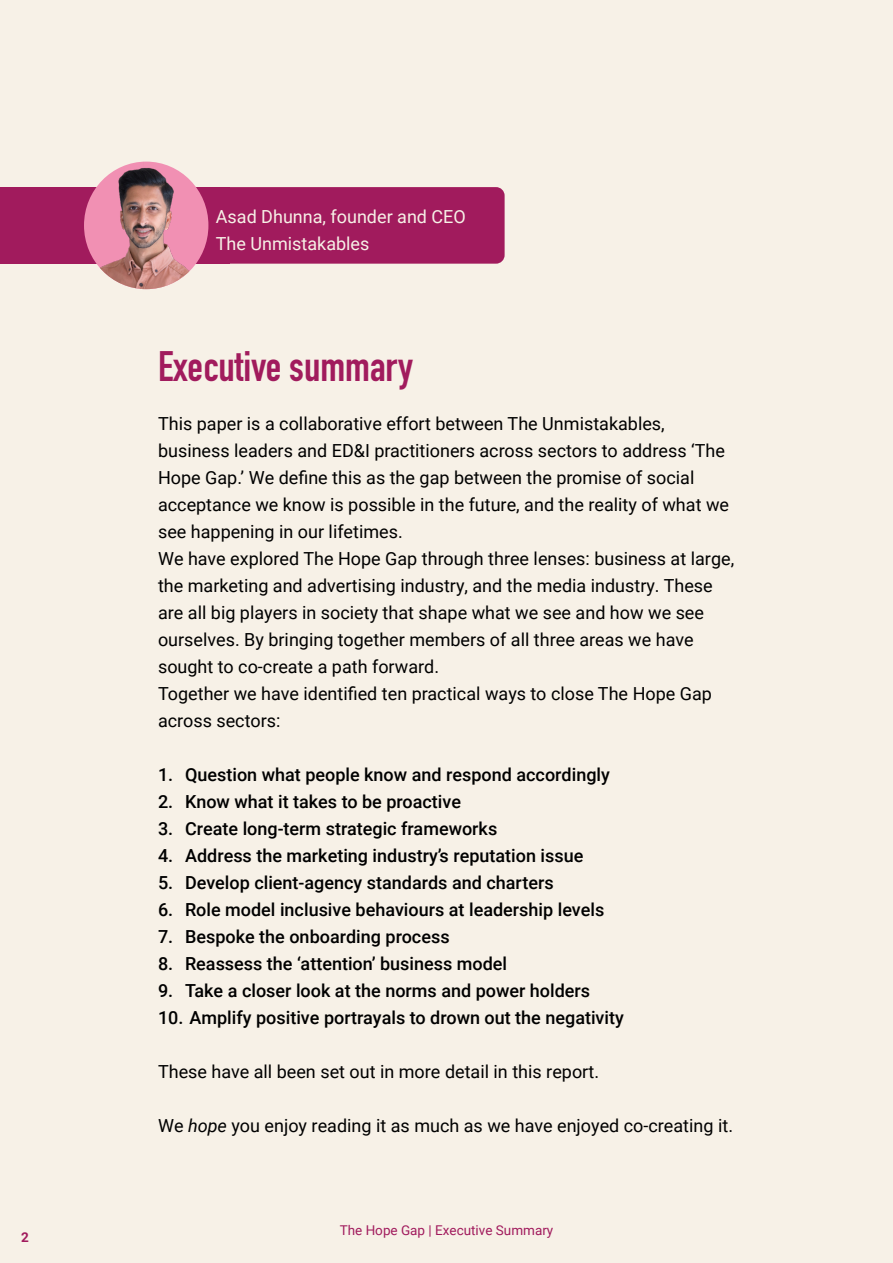
<style>
.page{position:relative;width:893px;height:1263px;background:#f7f1e7}
.page>*{position:absolute;margin:0;border:0;box-sizing:border-box;transform-origin:0 0}
.t1{font:700 42px "DIN Condensed";color:#a11b5d}
.t2{font:18px/27px "Roboto";color:#000}
.t3{font:500 18px "Roboto";color:#000}
.t4{font:18px/27px "Roboto";color:#f7f1e7}
.t5{font:13.5px "Roboto";color:#a11b5d}
.t6{font:700 13.5px "Roboto";color:#a11b5d}
.s1{font-style:italic}
</style>
<div class="page">
<div style="left:0;top:187px;width:229px;height:77px;background:#a11b5d"></div>
<div style="left:207px;top:187px;width:298px;height:77px;background:#a11b5d;border-radius:9px"></div>
<img style="left:84px;top:162px;width:124px;height:127px">
<p class="t4" style="left:216px;top:202px;width:252px">Asad Dhunna, founder and CEO<br>The Unmistakables</p>
<h1 class="t1" style="left:158px;top:338px;width:256px">Executive summary</h1>
<p class="t2" style="left:158px;top:409px;width:578px">This paper is a collaborative effort between The Unmistakables, business leaders and ED&amp;I practitioners across sectors to address ‘The Hope Gap.’ We define this as the gap between the promise of social acceptance we know is possible in the future, and the reality of what we see happening in our lifetimes.<br>We have explored The Hope Gap through three lenses: business at large, the marketing and advertising industry, and the media industry. These are all big players in society that shape what we see and how we see ourselves. By bringing together members of all three areas we have sought to co-create a path forward.<br>Together we have identified ten practical ways to close The Hope Gap across sectors:</p>
<p class="t3" style="left:158px;top:762px;width:453px">1. Question what people know and respond accordingly</p>
<p class="t3" style="left:158px;top:789px;width:305px">2. Know what it takes to be proactive</p>
<p class="t3" style="left:158px;top:816px;width:341px">3. Create long-term strategic frameworks</p>
<p class="t3" style="left:158px;top:843px;width:427px">4. Address the marketing industry’s reputation issue</p>
<p class="t3" style="left:158px;top:870px;width:397px">5. Develop client-agency standards and charters</p>
<p class="t3" style="left:158px;top:897px;width:448px">6. Role model inclusive behaviours at leadership levels</p>
<p class="t3" style="left:158px;top:924px;width:293px">7. Bespoke the onboarding process</p>
<p class="t3" style="left:158px;top:951px;width:351px">8. Reassess the ‘attention’ business model</p>
<p class="t3" style="left:158px;top:978px;width:434px">9. Take a closer look at the norms and power holders</p>
<p class="t3" style="left:158px;top:1005px;width:467px">10. Amplify positive portrayals to drown out the negativity</p>
<p class="t2" style="left:158px;top:1057px;width:443px">These have all been set out in more detail in this report.</p>
<p class="t2" style="left:158px;top:1111px;width:576px">We <span class="s1">hope</span> you enjoy reading it as much as we have enjoyed co-creating it.</p>
<p class="t6" style="left:21px;top:1227px;width:9px">2</p>
<p class="t5" style="left:340px;top:1221px;width:215px">The Hope Gap | Executive Summary</p>
</div>
